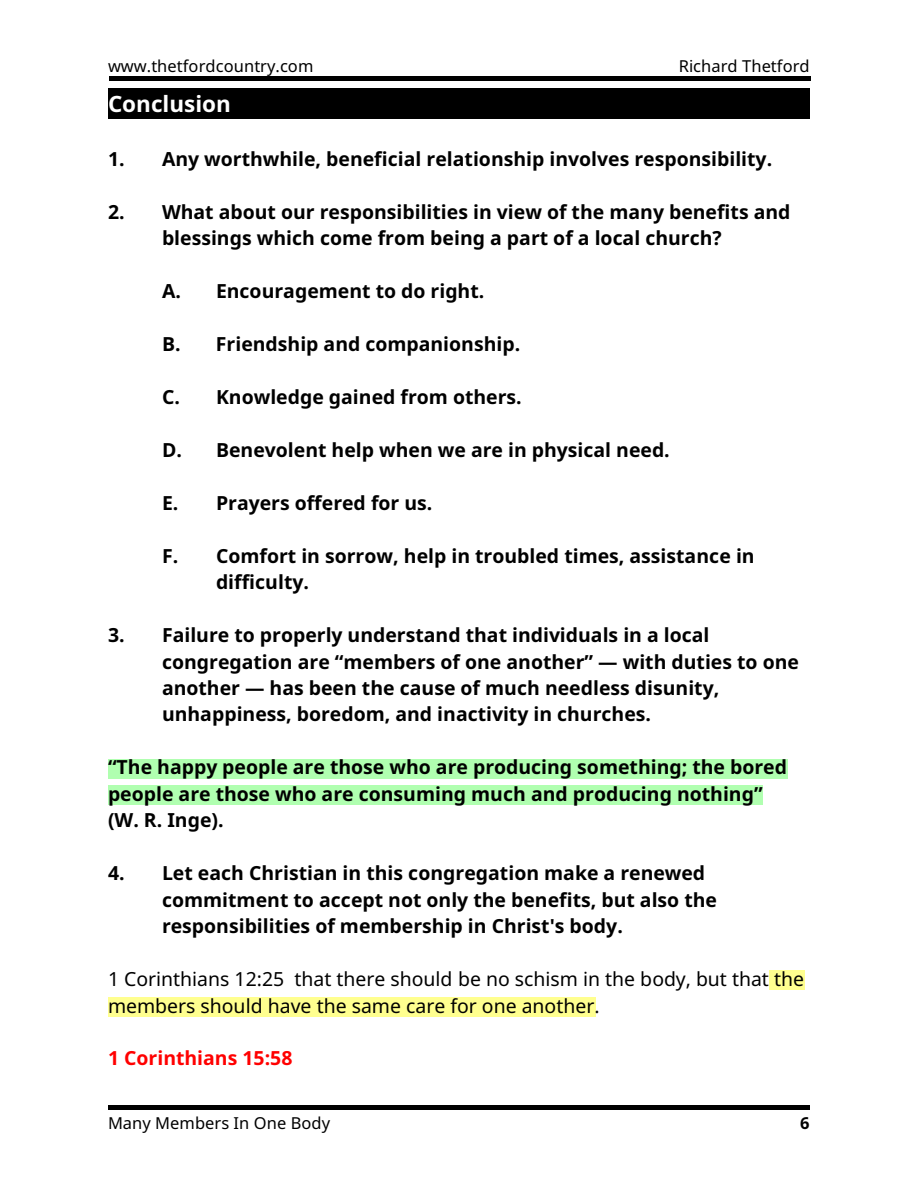
<style>
.page{position:relative;width:918px;height:1188px;background:#fff}
.page>*{position:absolute;margin:0;border:0;box-sizing:border-box;transform-origin:0 0}
.t1{font:700 22.5px "Noto Sans";color:#fff}
.t2{font:700 19.5px/26.4px "Noto Sans";color:#000}
.t3{font:19.5px/26.4px "Noto Sans";color:#000}
.t4{font:700 19.5px "Noto Sans";color:#f00}
.t5{font:16.5px "Noto Sans";color:#000}
.t6{font:700 16.5px "Noto Sans";color:#000}
</style>
<div class="page">
<hr style="left:109px;top:77px;width:702px;height:4px;background:#000">
<div style="left:108px;top:88px;width:702px;height:30px;background:#000"></div>
<div style="left:108px;top:759px;width:679px;height:19px;background:#b0ffb0"></div>
<div style="left:108px;top:785px;width:655px;height:20px;background:#b0ffb0"></div>
<div style="left:769px;top:970px;width:35px;height:20px;background:#ffff8f"></div>
<div style="left:108px;top:997px;width:487px;height:19px;background:#ffff8f"></div>
<hr style="left:108px;top:1105px;width:702px;height:4px;background:#000">
<p class="t5" style="left:108px;top:54px;width:207px">www.thetfordcountry.com</p>
<p class="t5" style="left:679px;top:54px;width:132px">Richard Thetford</p>
<p class="t1" style="left:108px;top:88px;width:125px">Conclusion</p>
<p class="t2" style="left:108px;top:145px;width:666px">1. Any worthwhile, beneficial relationship involves responsibility.</p>
<p class="t2" style="left:162px;top:198px;width:630px;text-indent:-54px">2. What about our responsibilities in view of the many benefits and blessings which come from being a part of a local church?</p>
<p class="t2" style="left:162px;top:277px;width:324px">A. Encouragement to do right.</p>
<p class="t2" style="left:162px;top:330px;width:360px">B. Friendship and companionship.</p>
<p class="t2" style="left:162px;top:383px;width:361px">C. Knowledge gained from others.</p>
<p class="t2" style="left:162px;top:436px;width:509px">D. Benevolent help when we are in physical need.</p>
<p class="t2" style="left:162px;top:489px;width:272px">E. Prayers offered for us.</p>
<p class="t2" style="left:216px;top:542px;width:540px;text-indent:-54px">F. Comfort in sorrow, help in troubled times, assistance in difficulty.</p>
<p class="t2" style="left:162px;top:621px;width:639px;text-indent:-54px">3. Failure to properly understand that individuals in a local congregation are “members of one another” — with duties to one another — has been the cause of much needless disunity, unhappiness, boredom, and inactivity in churches.</p>
<p class="t2" style="left:108px;top:754px;width:681px">“The happy people are those who are producing something; the bored people are those who are consuming much and producing nothing” (W. R. Inge).</p>
<p class="t2" style="left:162px;top:859px;width:557px;text-indent:-54px">4. Let each Christian in this congregation make a renewed commitment to accept not only the benefits, but also the responsibilities of membership in Christ's body.</p>
<p class="t3" style="left:108px;top:965px;width:698px">1 Corinthians 12:25 that there should be no schism in the body, but that the members should have the same care for one another.</p>
<p class="t4" style="left:108px;top:1045px;width:186px">1 Corinthians 15:58</p>
<p class="t5" style="left:108px;top:1112px;width:224px">Many Members In One Body</p>
<p class="t6" style="left:800px;top:1112px;width:11px">6</p>
</div>
